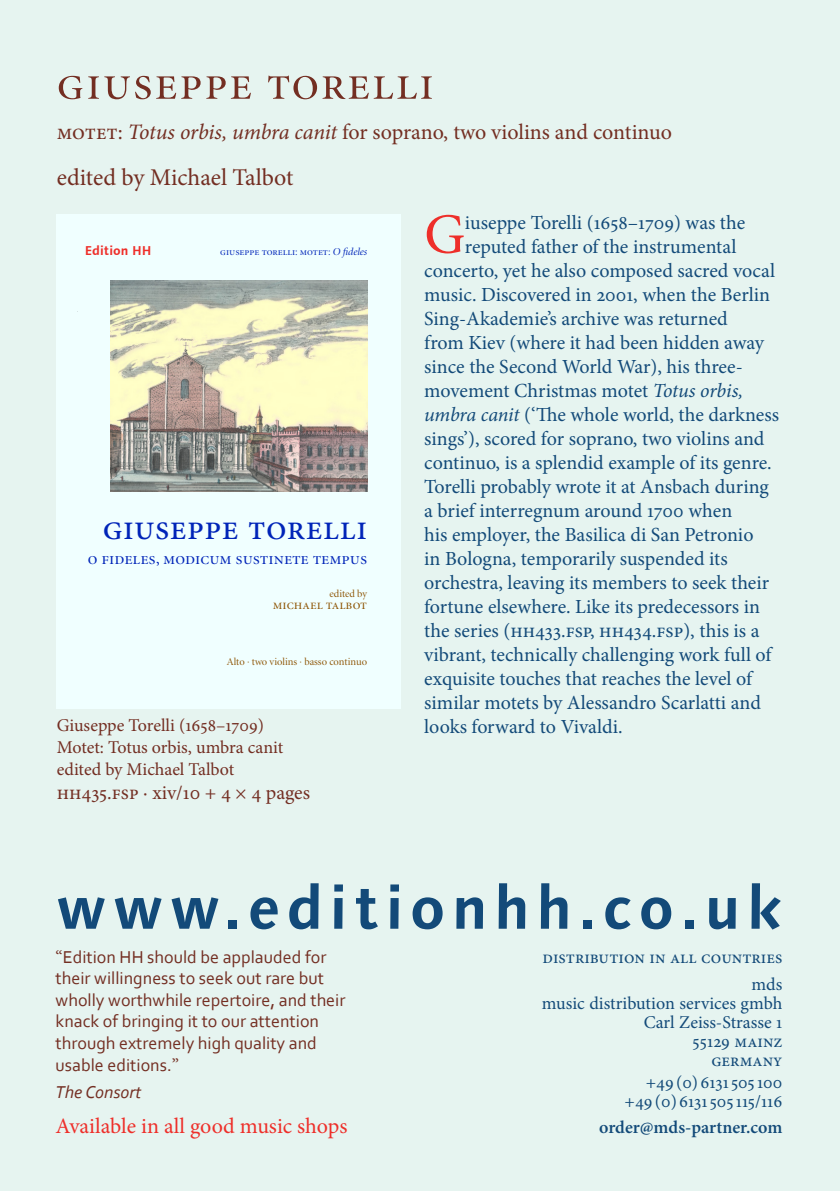
<style>
.page{position:relative;width:840px;height:1191px;background:#fff}
.page>*{position:absolute;margin:0;border:0;box-sizing:border-box;transform-origin:0 0}
.t1{font:700 60px "Linotype Syntax";letter-spacing:.11em;color:#134a79}
.Body_text{font:57px "Minion Pro";color:#ee2f2a}
.t2{font:50px "Minion Display Regular SC";letter-spacing:.03em;color:#732e22}
.t3{font:35.2px "Minion Pro";letter-spacing:.01em;color:#0024b8}
.t4{font:24px "Minion Pro";letter-spacing:-.01em;color:#732e22}
.t5{font:22px "Minion Pro";letter-spacing:-.005em;color:#732e22}
.Body_text-2{font:22px "Minion Pro";color:#ee2f2a}
.Body_text-3{font:20px "Minion Pro";color:#134a79}
.Body_text-4{font:20px "Minion Pro";color:#732e22}
.Review{font:18px/21.6px "Corbel";color:#732e22}
.Body_text-5{font:18px "Minion Pro";color:#134a79}
.Body_text-6{font:18px "Minion Pro";letter-spacing:-.005em;color:#732e22}
.Body_text-7{font:600 18px "Minion Pro";color:#134a79}
.Review-2{font:italic 18px "Corbel";color:#732e22}
.t6{font:17.6px "Minion Display Regular SC";color:#0024b8}
.t7{font:14px "Minion Display Regular SC";color:#8e5506}
.t8{font:700 13px "Linotype Syntax";color:#ee2f2a}
.t9{font:10.6px "Minion Display";color:#8e5506}
.t10{font:10.6px "Minion Display Regular SC";letter-spacing:-.005em;color:#0024b8}
.s1{font-style:italic}
.s2{font-family:"Minion Display";font-style:italic}
.s3{font-family:"Minion Pro"}
</style>
<div class="page">
<div style="left:0;top:0;width:839px;height:1191px;background:#e6f4f0"></div>
<div style="left:56px;top:214px;width:344px;height:494px;background:#f0ffff"></div>
<img style="left:111px;top:281px;width:256px;height:211px">
<p class="t2" style="left:57px;top:59px;width:378px">giuseppe torelli</p>
<p class="t5" style="left:57px;top:117px;width:616px">motet: <span class="s1">Totus orbis, umbra canit</span> for soprano, two violins and continuo</p>
<p class="t4" style="left:57px;top:161px;width:238px">edited by Michael Talbot</p>
<p class="t8" style="left:85px;top:242px;width:68px">Edition HH</p>
<p class="t10" style="left:220px;top:246px;width:148px">giuseppe torelli: motet: <span class="s2">O fideles</span></p>
<p class="t3" style="left:103px;top:504px;width:265px">giuseppe torelli</p>
<p class="t6" style="left:88px;top:550px;width:280px">o fideles, modicum sustinete tempus</p>
<p class="t9" style="left:329px;top:588px;width:39px">edited by</p>
<p class="t7" style="left:273px;top:597px;width:96px">michael talbot</p>
<p class="t9" style="left:227px;top:656px;width:142px">Alto · two violins · basso continuo</p>
<p class="Body_text" style="left:424px;top:196px;width:42px">G</p>
<p class="Body_text-3" style="left:464px;top:209px;width:282px">iuseppe Torelli (1658–1709) was the</p>
<p class="Body_text-3" style="left:464px;top:233px;width:273px">reputed father of the instrumental</p>
<p class="Body_text-3" style="left:424px;top:257px;width:352px">concerto, yet he also composed sacred vocal</p>
<p class="Body_text-3" style="left:424px;top:281px;width:347px">music. Discovered in 2001, when the Berlin</p>
<p class="Body_text-3" style="left:424px;top:305px;width:305px">Sing-Akademie’s archive was returned</p>
<p class="Body_text-3" style="left:424px;top:329px;width:341px">from Kiev (where it had been hidden away</p>
<p class="Body_text-3" style="left:424px;top:353px;width:320px">since the Second World War), his three-</p>
<p class="Body_text-3" style="left:424px;top:377px;width:320px">movement Christmas motet <span class="s1">Totus orbis,</span></p>
<p class="Body_text-3" style="left:424px;top:401px;width:356px"><span class="s1">umbra canit</span> (‘The whole world, the darkness</p>
<p class="Body_text-3" style="left:424px;top:425px;width:341px">sings’), scored for soprano, two violins and</p>
<p class="Body_text-3" style="left:424px;top:449px;width:349px">continuo, is a splendid example of its genre.</p>
<p class="Body_text-3" style="left:424px;top:473px;width:346px">Torelli probably wrote it at Ansbach during</p>
<p class="Body_text-3" style="left:424px;top:497px;width:309px">a brief interregnum around 1700 when</p>
<p class="Body_text-3" style="left:424px;top:521px;width:330px">his employer, the Basilica di San Petronio</p>
<p class="Body_text-3" style="left:424px;top:545px;width:305px">in Bologna, temporarily suspended its</p>
<p class="Body_text-3" style="left:424px;top:569px;width:346px">orchestra, leaving its members to seek their</p>
<p class="Body_text-3" style="left:424px;top:593px;width:337px">fortune elsewhere. Like its predecessors in</p>
<p class="Body_text-3" style="left:424px;top:617px;width:336px">the series (hh433.fsp, hh434.fsp), this is a</p>
<p class="Body_text-3" style="left:424px;top:641px;width:350px">vibrant, technically challenging work full of</p>
<p class="Body_text-3" style="left:424px;top:665px;width:331px">exquisite touches that reaches the level of</p>
<p class="Body_text-3" style="left:424px;top:689px;width:338px">similar motets by Alessandro Scarlatti and</p>
<p class="Body_text-6" style="left:57px;top:713px;width:209px">Giuseppe Torelli (1658–1709)</p>
<p class="Body_text-3" style="left:424px;top:713px;width:200px">looks forward to Vivaldi.</p>
<p class="Body_text-6" style="left:57px;top:735px;width:228px">Motet: Totus orbis, umbra canit</p>
<p class="Body_text-6" style="left:57px;top:756px;width:179px">edited by Michael Talbot</p>
<p class="Body_text-4" style="left:57px;top:779px;width:255px">hh435.fsp · xiv/10 + 4 × 4 pages</p>
<p class="t1" style="left:56px;top:870px;width:726px">www.editionhh.co.uk</p>
<p class="Review" style="left:56px;top:945px;width:291px"><span class="s3">“</span>Edition HH should be applauded for their willingness to seek out rare but wholly worthwhile repertoire, and their knack of bringing it to our attention through extremely high quality and usable editions.<span class="s3">”</span></p>
<p class="Review-2" style="left:56px;top:1081px;width:87px">The Consort</p>
<p class="Body_text-5" style="left:542px;top:945px;width:241px">distribution in all countries</p>
<p class="Body_text-5" style="left:751px;top:972px;width:32px">mds</p>
<p class="Body_text-5" style="left:541px;top:991px;width:242px">music distribution services gmbh</p>
<p class="Body_text-5" style="left:643px;top:1010px;width:140px">Carl Zeiss-Strasse 1</p>
<p class="Body_text-5" style="left:692px;top:1029px;width:91px">55129 mainz</p>
<p class="Body_text-5" style="left:711px;top:1048px;width:72px">germany</p>
<p class="Body_text-5" style="left:645px;top:1070px;width:138px">+49 (0) 6131 505 100</p>
<p class="Body_text-5" style="left:624px;top:1089px;width:159px">+49 (0) 6131 505 115/116</p>
<p class="Body_text-2" style="left:56px;top:1111px;width:293px">Available in all good music shops</p>
<p class="Body_text-7" style="left:599px;top:1115px;width:184px">order@mds-partner.com</p>
</div>
